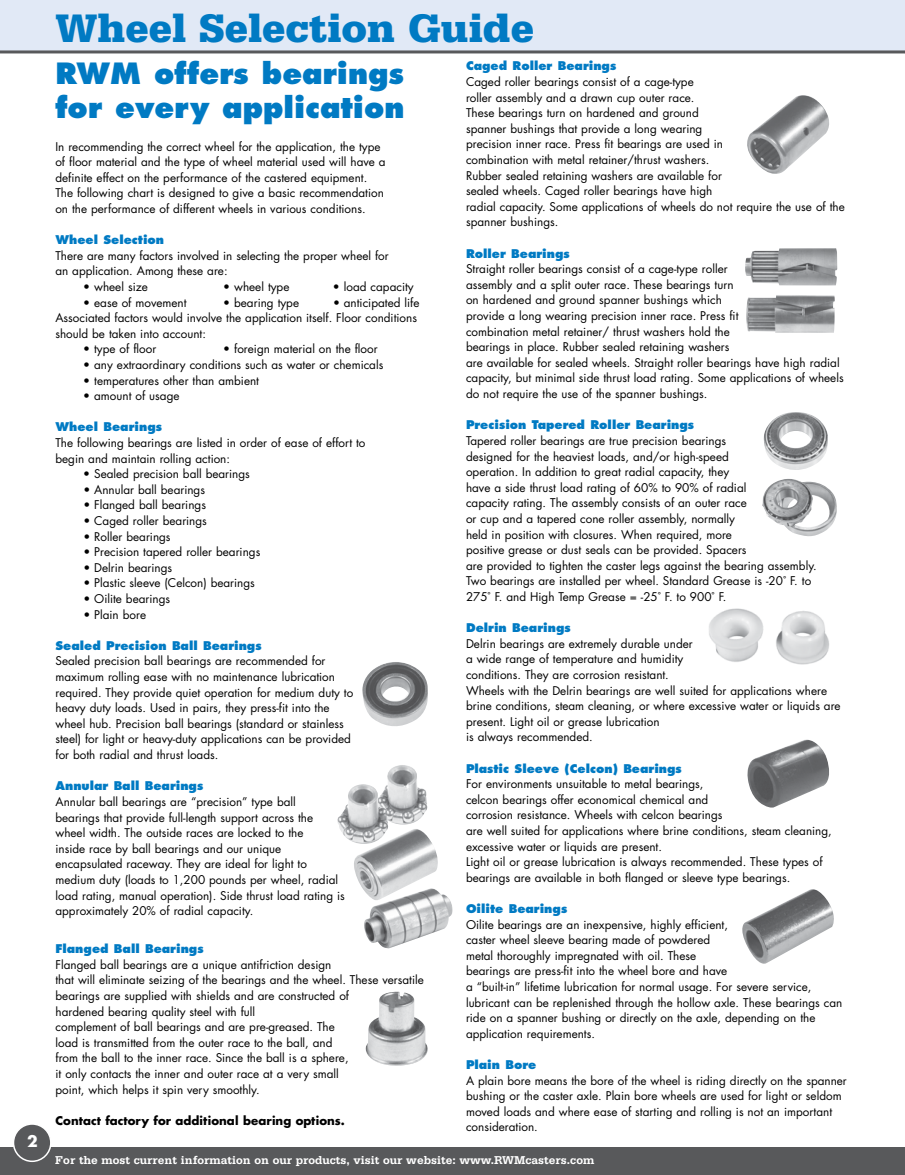
<style>
.page{position:relative;width:905px;height:1175px;background:#fff}
.page>*{position:absolute;margin:0;border:0;box-sizing:border-box;transform-origin:0 0}
.t1{font:900 42px "Serifa";color:#007ac3}
.t2{font:800 28.5px/34.5px "Futura";color:#007ac3}
.t3{font:700 15.45px "Futura";color:#fff}
.t4{font:700 12px "Serifa";color:#fff}
.t5{font:11.7px/15.6px "Futura";color:#000}
.t6{font:800 11.7px "Futura";color:#007ac3}
.t7{font:700 11.7px "Futura";color:#000}
.s1{font-family:"Frutiger"}
</style>
<div class="page">
<svg style="left:904px;top:1147px;width:1px;height:27px"></svg>
<div style="left:0;top:0;width:904px;height:52px;background:#e1e9f6"></div>
<div style="left:0;top:1147px;width:904px;height:27px;background:#58595b"></div>
<hr style="left:0;top:50px;width:904px;height:3px;background:#58595b">
<div style="left:14px;top:1124px;width:37px;height:37px;background:#58595b;border-radius:50%"></div>
<div style="left:13px;top:1123px;width:39px;height:39px;border:2px solid #fff;border-radius:50%"></div>
<img style="left:747px;top:739px;width:82px;height:68px">
<img style="left:354px;top:829px;width:84px;height:59px">
<img style="left:362px;top:888px;width:91px;height:60px">
<img style="left:709px;top:608px;width:120px;height:57px">
<img style="left:365px;top:991px;width:63px;height:75px">
<img style="left:763px;top:412px;width:65px;height:58px">
<img style="left:762px;top:479px;width:75px;height:58px">
<img style="left:362px;top:662px;width:66px;height:64px">
<img style="left:747px;top:95px;width:82px;height:79px">
<img style="left:746px;top:295px;width:88px;height:38px">
<img style="left:745px;top:248px;width:92px;height:37px">
<img style="left:387px;top:765px;width:40px;height:60px">
<img style="left:337px;top:784px;width:51px;height:60px">
<img style="left:742px;top:889px;width:92px;height:75px">
<h3 class="t3" style="left:27px;top:1130px;width:12px">2</h3>
<h1 class="t1" style="left:55px;top:3px;width:480px">Wheel Selection Guide</h1>
<h2 class="t2" style="left:55px;top:56px;width:350px">RWM offers bearings for every application</h2>
<p class="t5" style="left:55px;top:138px;width:332px">In recommending the correct wheel for the application, the type of floor material and the type of wheel material used will have a definite effect on the performance of the castered equipment.<br>The following chart is designed to give a basic recommendation on the performance of different wheels in various conditions.</p>
<p class="t6" style="left:55px;top:232px;width:110px">Wheel Selection</p>
<p class="t5" style="left:55px;top:247px;width:335px">There are many factors involved in selecting the proper wheel for an application. Among these are:</p>
<p class="t5" style="left:55px;top:279px;width:94px">• wheel size</p>
<p class="t5" style="left:223px;top:279px;width:84px">• wheel type •</p>
<p class="t5" style="left:344px;top:279px;width:71px">load capacity</p>
<p class="t5" style="left:55px;top:294px;width:147px">• ease of movement •</p>
<p class="t5" style="left:234px;top:294px;width:80px">bearing type •</p>
<p class="t6" style="left:466px;top:59px;width:152px">Caged Roller Bearings</p>
<p class="t5" style="left:466px;top:74px;width:380px">Caged roller bearings consist of a cage-type<br>roller assembly and a drawn cup outer race.<br>These bearings turn on hardened and ground<br>spanner bushings that provide a long wearing<br>precision inner race. Press fit bearings are used in<br>combination with metal retainer/thrust washers.<br>Rubber sealed retaining washers are available for<br>sealed wheels. Caged roller bearings have high<br>radial capacity. Some applications of wheels do not require the use of the spanner bushings.</p>
<p class="t6" style="left:466px;top:246px;width:105px">Roller Bearings</p>
<p class="t5" style="left:466px;top:261px;width:379px">Straight roller bearings consist of a cage-type roller<br>assembly and a split outer race. These bearings turn<br>on hardened and ground spanner bushings which<br>provide a long wearing precision inner race. Press fit<br>combination metal retainer/ thrust washers hold the<br>bearings in place. Rubber sealed retaining washers<br>are available for sealed wheels. Straight roller bearings have high radial capacity, but minimal side thrust load rating. Some applications of wheels do not require the use of the spanner bushings.</p>
<p class="t6" style="left:466px;top:418px;width:230px">Precision Tapered Roller Bearings</p>
<p class="t5" style="left:466px;top:432px;width:352px">Tapered roller bearings are true precision bearings<br>designed for the heaviest loads, and/or high-speed<br>operation. In addition to great radial capacity, they<br>have a side thrust load rating of 60% to 90% of radial<br>capacity rating. The assembly consists of an outer race<br>or cup and a tapered cone roller assembly, normally<br>held in position with closures. When required, more<br>positive grease or dust seals can be provided. Spacers<br>are provided to tighten the caster legs against the bearing assembly.<br>Two bearings are installed per wheel. Standard Grease is -20<span class="s1">˚</span> F. to 275<span class="s1">˚</span> F. and High Temp Grease = -25<span class="s1">˚</span> F. to 900<span class="s1">˚</span> F.</p>
<p class="t6" style="left:466px;top:620px;width:106px">Delrin Bearings</p>
<p class="t5" style="left:466px;top:635px;width:376px">Delrin bearings are extremely durable under<br>a wide range of temperature and humidity<br>conditions. They are corrosion resistant.<br>Wheels with the Delrin bearings are well suited for applications where brine conditions, steam cleaning, or where excessive water or liquids are present. Light oil or grease lubrication<br>is always recommended.</p>
<p class="t6" style="left:466px;top:761px;width:217px">Plastic Sleeve (Celcon) Bearings</p>
<p class="t5" style="left:466px;top:776px;width:367px">For environments unsuitable to metal bearings,<br>celcon bearings offer economical chemical and<br>corrosion resistance. Wheels with celcon bearings<br>are well suited for applications where brine conditions, steam cleaning, excessive water or liquids are present.<br>Light oil or grease lubrication is always recommended. These types of bearings are available in both flanged or sleeve type bearings.</p>
<p class="t6" style="left:466px;top:901px;width:103px">Oilite Bearings</p>
<p class="t5" style="left:466px;top:916px;width:378px">Oilite bearings are an inexpensive, highly efficient,<br>caster wheel sleeve bearing made of powdered<br>metal thoroughly impregnated with oil. These<br>bearings are press-fit into the wheel bore and have<br>a “built-in” lifetime lubrication for normal usage. For severe service, lubricant can be replenished through the hollow axle. These bearings can ride on a spanner bushing or directly on the axle, depending on the application requirements.</p>
<p class="t6" style="left:466px;top:1057px;width:72px">Plain Bore</p>
<p class="t5" style="left:466px;top:1072px;width:382px">A plain bore means the bore of the wheel is riding directly on the spanner bushing or the caster axle. Plain bore wheels are used for light or seldom moved loads and where ease of starting and rolling is not an important consideration.</p>
<p class="t5" style="left:55px;top:294px;width:365px;text-indent:288px">anticipated life<br>Associated factors would involve the application itself. Floor conditions should be taken into account:</p>
<p class="t5" style="left:55px;top:341px;width:102px">• type of floor</p>
<p class="t5" style="left:223px;top:341px;width:156px">• foreign material on the floor</p>
<p class="t5" style="left:55px;top:357px;width:329px">• any extraordinary conditions such as water or chemicals</p>
<p class="t5" style="left:55px;top:372px;width:205px">• temperatures other than ambient</p>
<p class="t5" style="left:55px;top:388px;width:126px">• amount of usage</p>
<p class="t6" style="left:55px;top:420px;width:108px">Wheel Bearings</p>
<p class="t5" style="left:55px;top:435px;width:311px">The following bearings are listed in order of ease of effort to begin and maintain rolling action:</p>
<p class="t5" style="left:55px;top:466px;width:196px">• Sealed precision ball bearings</p>
<p class="t5" style="left:55px;top:481px;width:151px">• Annular ball bearings</p>
<p class="t5" style="left:55px;top:497px;width:152px">• Flanged ball bearings</p>
<p class="t5" style="left:55px;top:513px;width:153px">• Caged roller bearings</p>
<p class="t5" style="left:55px;top:528px;width:117px">• Roller bearings</p>
<p class="t5" style="left:55px;top:544px;width:206px">• Precision tapered roller bearings</p>
<p class="t5" style="left:55px;top:559px;width:118px">• Delrin bearings</p>
<p class="t5" style="left:55px;top:575px;width:201px">• Plastic sleeve (Celcon) bearings</p>
<p class="t5" style="left:55px;top:591px;width:116px">• Oilite bearings</p>
<p class="t5" style="left:55px;top:606px;width:92px">• Plain bore</p>
<p class="t6" style="left:55px;top:638px;width:208px">Sealed Precision Ball Bearings</p>
<p class="t5" style="left:55px;top:653px;width:299px">Sealed precision ball bearings are recommended for maximum rolling ease with no maintenance lubrication required. They provide quiet operation for medium duty to heavy duty loads. Used in pairs, they press-fit into the wheel hub. Precision ball bearings (standard or stainless steel) for light or heavy-duty applications can be provided for both radial and thrust loads.</p>
<p class="t6" style="left:55px;top:778px;width:149px">Annular Ball Bearings</p>
<p class="t5" style="left:55px;top:793px;width:291px">Annular ball bearings are “precision” type ball<br>bearings that provide full-length support across the wheel width. The outside races are locked to the<br>inside race by ball bearings and our unique encapsulated raceway. They are ideal for light to medium duty (loads to 1,200 pounds per wheel, radial load rating, manual operation). Side thrust load rating is approximately 20% of radial capacity.</p>
<p class="t6" style="left:55px;top:941px;width:150px">Flanged Ball Bearings</p>
<p class="t5" style="left:55px;top:956px;width:370px">Flanged ball bearings are a unique antifriction design<br>that will eliminate seizing of the bearings and the wheel. These versatile bearings are supplied with shields and are constructed of<br>hardened bearing quality steel with full<br>complement of ball bearings and are pre-greased. The<br>load is transmitted from the outer race to the ball, and<br>from the ball to the inner race. Since the ball is a sphere,<br>it only contacts the inner and outer race at a very small<br>point, which helps it spin very smoothly.</p>
<p class="t7" style="left:55px;top:1112px;width:291px">Contact factory for additional bearing options.</p>
<p class="t4" style="left:55px;top:1152px;width:540px">For the most current information on our products, visit our website: www.RWMcasters.com</p>
</div>
